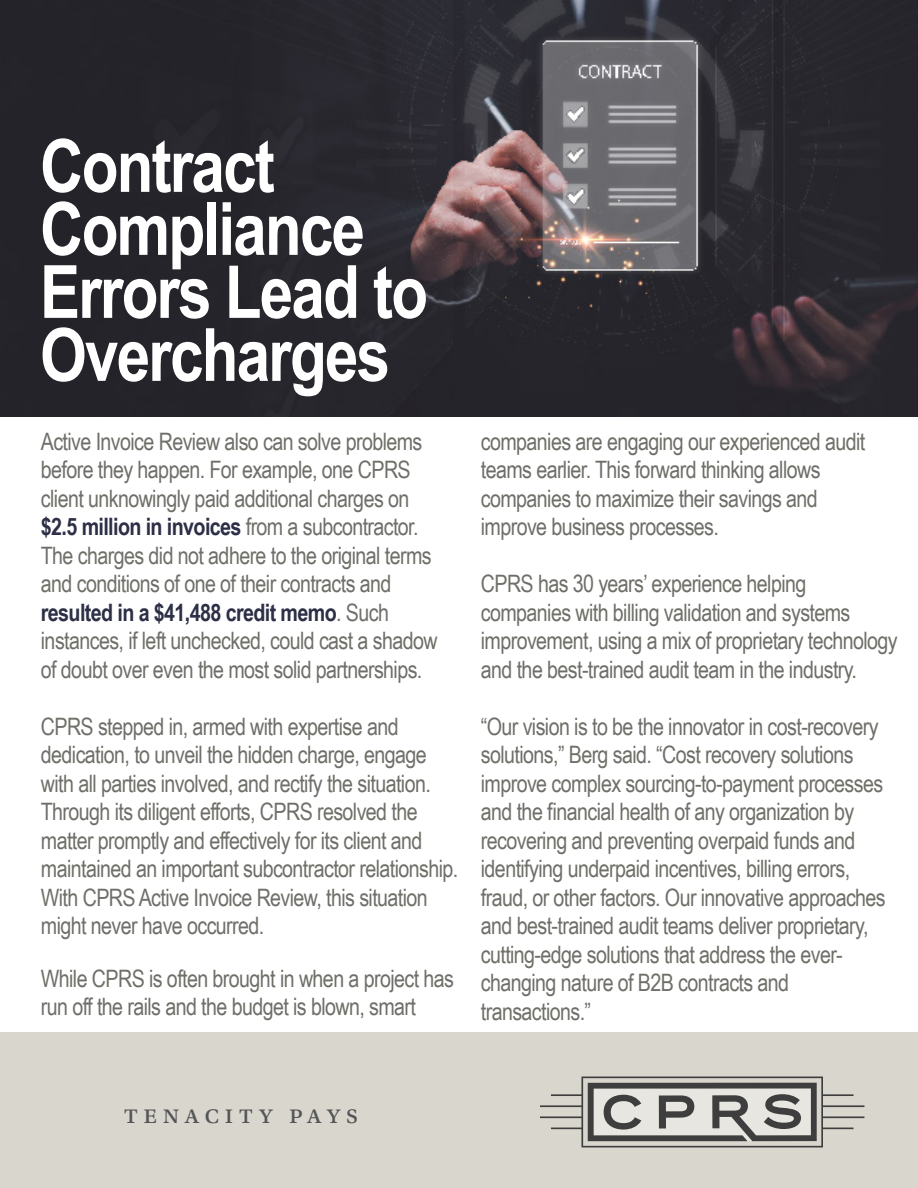
<style>
.page{position:relative;width:918px;height:1188px;background:#fff}
.page>*{position:absolute;margin:0;border:0;box-sizing:border-box;transform-origin:0 0}
.t1{font:700 73.5px/63px "Arial Narrow";letter-spacing:-.025em;color:#fff}
.t2{font:27px "Utopia Std";letter-spacing:.2em;color:#545557}
.t3{font:24px/28.5px "Arial Narrow";letter-spacing:-.025em;color:#6f6f69}
.s1{font-weight:700;color:#2c2f45}
</style>
<div class="page">
<img style="left:0;top:0;width:918px;height:417px">
<div style="left:0;top:1032px;width:918px;height:156px;background:#d9d6cd"></div>
<svg style="left:540px;top:1077px;width:324px;height:70px"></svg>
<p class="t1" style="left:40px;top:131px;width:390px">Contract<br>Compliance<br>Errors Lead to<br>Overcharges</p>
<p class="t3" style="left:41px;top:426px;width:398px">Active Invoice Review also can solve problems before they happen. For example, one CPRS client unknowingly paid additional charges on <span class="s1">$2.5 million in invoices</span> from a subcontractor.<br>The charges did not adhere to the original terms and conditions of one of their contracts and <span class="s1">resulted in a $41,488 credit memo</span>. Such instances, if left unchecked, could cast a shadow of doubt over even the most solid partnerships.</p>
<p class="t3" style="left:41px;top:711px;width:419px">CPRS stepped in, armed with expertise and dedication, to unveil the hidden charge, engage with all parties involved, and rectify the situation.<br>Through its diligent efforts, CPRS resolved the matter promptly and effectively for its client and maintained an important subcontractor relationship.<br>With CPRS Active Invoice Review, this situation might never have occurred.</p>
<p class="t3" style="left:41px;top:963px;width:415px">While CPRS is often brought in when a project has run off the rails and the budget is blown, smart</p>
<p class="t3" style="left:481px;top:426px;width:386px">companies are engaging our experienced audit teams earlier. This forward thinking allows companies to maximize their savings and improve business processes.</p>
<p class="t3" style="left:481px;top:569px;width:418px">CPRS has 30 years’ experience helping companies with billing validation and systems improvement, using a mix of proprietary technology and the best-trained audit team in the industry.</p>
<p class="t3" style="left:481px;top:711px;width:406px">“Our vision is to be the innovator in cost-recovery solutions,” Berg said. “Cost recovery solutions improve complex sourcing-to-payment processes and the financial health of any organization by recovering and preventing overpaid funds and identifying underpaid incentives, billing errors, fraud, or other factors. Our innovative approaches and best-trained audit teams deliver proprietary, cutting-edge solutions that address the ever&shy;changing nature of B2B contracts and transactions.”</p>
<p class="t2" style="left:124px;top:1100px;width:235px">tenacity pays</p>
</div>
